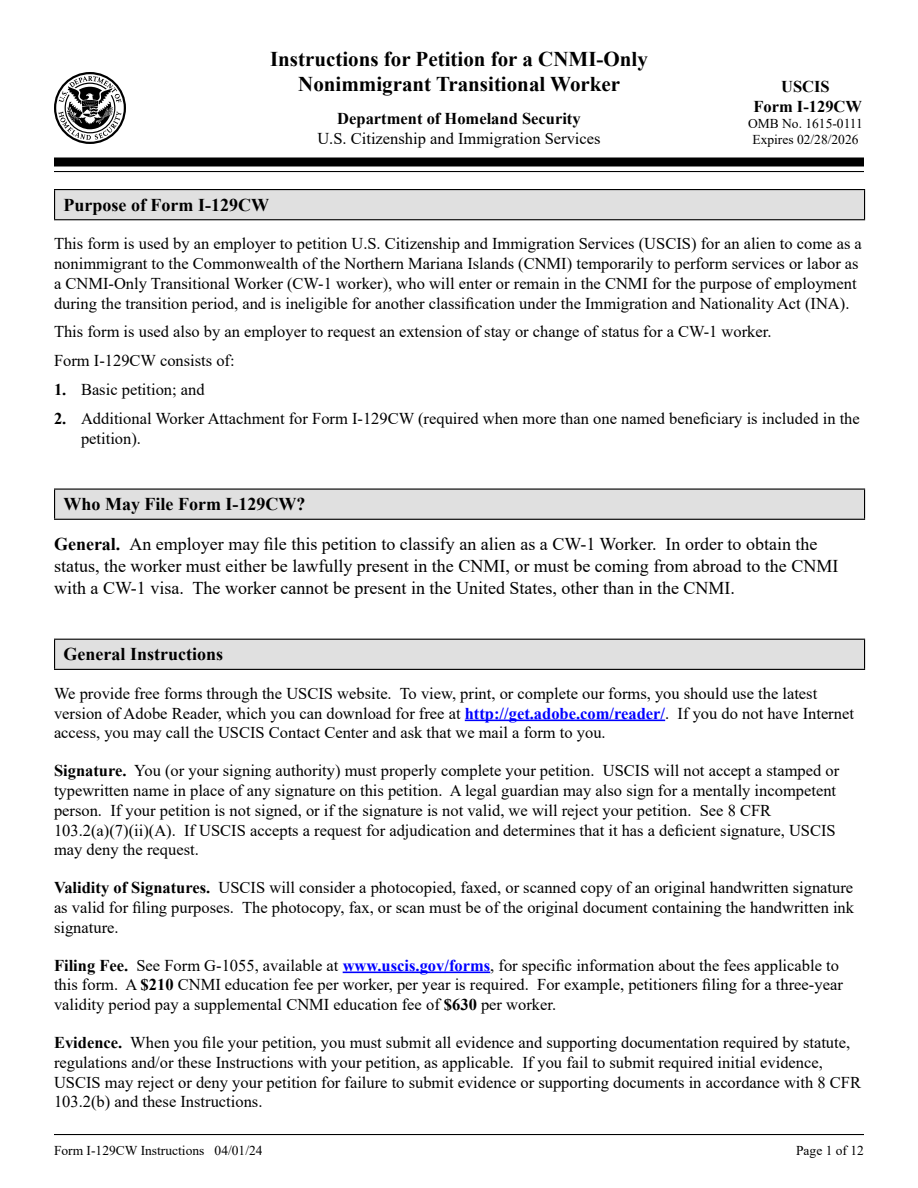
<style>
.page{position:relative;width:918px;height:1188px;background:#fff}
.page>*{position:absolute;margin:0;border:0;box-sizing:border-box;transform-origin:0 0}
.Multi_lined_Main_Header{font:700 21px "Times New Roman";color:#000}
.Body_1{font:18px/21.6px "Times New Roman";color:#000}
.t1{font:700 18px "Times New Roman";color:#000}
.Body_Lead-in{font:16.5px/19.8px "Times New Roman";color:#000}
.Body_1-2{font:16.5px/19.8px "Times New Roman";color:#000}
.Body_Extra_Space_1{font:700 16.5px "Times New Roman";color:#000}
.t2{font:13.5px "Times New Roman";color:#000}
.s1{font-weight:700}
.s2{font-weight:700;color:#00f}
</style>
<div class="page">
<hr style="left:54px;top:1134px;width:810px;height:1px;background:#000">
<hr style="left:465px;top:720px;width:200px;height:1px;background:#00f">
<hr style="left:343px;top:972px;width:147px;height:1px;background:#00f">
<div style="left:55px;top:190px;width:810px;height:30px;background:#e0e0e0"></div>
<hr style="left:54px;top:189px;width:811px;height:1px;background:#000">
<svg style="left:54px;top:190px;width:1px;height:29px"></svg>
<svg style="left:864px;top:190px;width:1px;height:29px"></svg>
<hr style="left:54px;top:219px;width:811px;height:1px;background:#000">
<div style="left:55px;top:489px;width:810px;height:30px;background:#e0e0e0"></div>
<hr style="left:54px;top:489px;width:811px;height:1px;background:#000">
<svg style="left:54px;top:490px;width:1px;height:29px"></svg>
<svg style="left:864px;top:490px;width:1px;height:29px"></svg>
<hr style="left:54px;top:519px;width:811px;height:1px;background:#000">
<div style="left:55px;top:639px;width:810px;height:30px;background:#e0e0e0"></div>
<hr style="left:54px;top:639px;width:811px;height:1px;background:#000">
<svg style="left:54px;top:640px;width:1px;height:29px"></svg>
<svg style="left:864px;top:640px;width:1px;height:29px"></svg>
<hr style="left:54px;top:669px;width:811px;height:1px;background:#000">
<svg style="left:54px;top:72px;width:72px;height:72px"></svg>
<div style="left:54px;top:158px;width:810px;height:8px;background:#000"></div>
<hr style="left:54px;top:171px;width:810px;height:1px;background:#000">
<h1 class="Multi_lined_Main_Header" style="left:270px;top:44px;width:379px">Instructions for Petition for a CNMI-Only</h1>
<h1 class="Multi_lined_Main_Header" style="left:298px;top:69px;width:324px">Nonimmigrant Transitional Worker</h1>
<p class="Body_Extra_Space_1" style="left:337px;top:107px;width:245px">Department of Homeland Security</p>
<p class="Body_Lead-in" style="left:317px;top:128px;width:285px">U.S. Citizenship and Immigration Services</p>
<p class="Body_Extra_Space_1" style="left:781px;top:74px;width:50px">USCIS</p>
<p class="Body_Extra_Space_1" style="left:753px;top:94px;width:110px">Form I-129CW</p>
<p class="t2" style="left:748px;top:114px;width:116px">OMB No. 1615-0111</p>
<p class="t2" style="left:752px;top:130px;width:108px">Expires 02/28/2026</p>
<p class="t1" style="left:64px;top:192px;width:207px">Purpose of Form I-129CW</p>
<p class="Body_1-2" style="left:54px;top:233px;width:809px">This form is used by an employer to petition U.S. Citizenship and Immigration Services (USCIS) for an alien to come as a nonimmigrant to the Commonwealth of the Northern Mariana Islands (CNMI) temporarily to perform services or labor as a CNMI-Only Transitional Worker (CW-1 worker), who will enter or remain in the CNMI for the purpose of employment during the transition period, and is ineligible for another classification under the Immigration and Nationality Act (INA).</p>
<p class="Body_1-2" style="left:54px;top:321px;width:719px">This form is used also by an employer to request an extension of stay or change of status for a CW-1 worker.</p>
<p class="Body_1-2" style="left:54px;top:350px;width:182px">Form I-129CW consists of:</p>
<p class="Body_Lead-in" style="left:54px;top:379px;width:152px"><span class="s1">1.</span> Basic petition; and</p>
<p class="Body_Lead-in" style="left:81px;top:408px;width:780px;text-indent:-27px"><span class="s1">2.</span> Additional Worker Attachment for Form I-129CW (required when more than one named beneficiary is included in the petition).</p>
<p class="t1" style="left:64px;top:491px;width:243px">Who May File Form I-129CW?</p>
<p class="Body_1" style="left:54px;top:533px;width:786px"><span class="s1">General.</span> An employer may file this petition to classify an alien as a CW-1 Worker. In order to obtain the status, the worker must either be lawfully present in the CNMI, or must be coming from abroad to the CNMI with a CW-1 visa. The worker cannot be present in the United States, other than in the CNMI.</p>
<p class="t1" style="left:64px;top:641px;width:161px">General Instructions</p>
<p class="Body_1-2" style="left:54px;top:683px;width:801px">We provide free forms through the USCIS website. To view, print, or complete our forms, you should use the latest version of Adobe Reader, which you can download for free at <span class="s2">http://get.adobe.com/reader/</span>. If you do not have Internet access, you may call the USCIS Contact Center and ask that we mail a form to you.</p>
<p class="Body_Lead-in" style="left:54px;top:760px;width:787px"><span class="s1">Signature.</span> You (or your signing authority) must properly complete your petition. USCIS will not accept a stamped or typewritten name in place of any signature on this petition. A legal guardian may also sign for a mentally incompetent person. If your petition is not signed, or if the signature is not valid, we will reject your petition. See 8 CFR 103.2(a)(7)(ii)(A). If USCIS accepts a request for adjudication and determines that it has a deficient signature, USCIS may deny the request.</p>
<p class="Body_Lead-in" style="left:54px;top:877px;width:802px;text-align:justify"><span class="s1">Validity of Signatures.</span> USCIS will consider a photocopied, faxed, or scanned copy of an original handwritten signature as valid for filing purposes. The photocopy, fax, or scan must be of the original document containing the handwritten ink signature.</p>
<p class="Body_Lead-in" style="left:54px;top:955px;width:790px"><span class="s1">Filing Fee.</span> See Form G-1055, available at <span class="s2">www.uscis.gov/forms</span>, for specific information about the fees applicable to this form. A <span class="s1">$210</span> CNMI education fee per worker, per year is required. For example, petitioners filing for a three-year validity period pay a supplemental CNMI education fee of <span class="s1">$630</span> per worker.</p>
<p class="Body_Lead-in" style="left:54px;top:1032px;width:809px"><span class="s1">Evidence.</span> When you file your petition, you must submit all evidence and supporting documentation required by statute, regulations and/or these Instructions with your petition, as applicable. If you fail to submit required initial evidence, USCIS may reject or deny your petition for failure to submit evidence or supporting documents in accordance with 8 CFR 103.2(b) and these Instructions.</p>
<p class="t2" style="left:54px;top:1141px;width:210px">Form I-129CW Instructions 04/01/24</p>
<p class="t2" style="left:796px;top:1141px;width:69px">Page 1 of 12</p>
</div>
